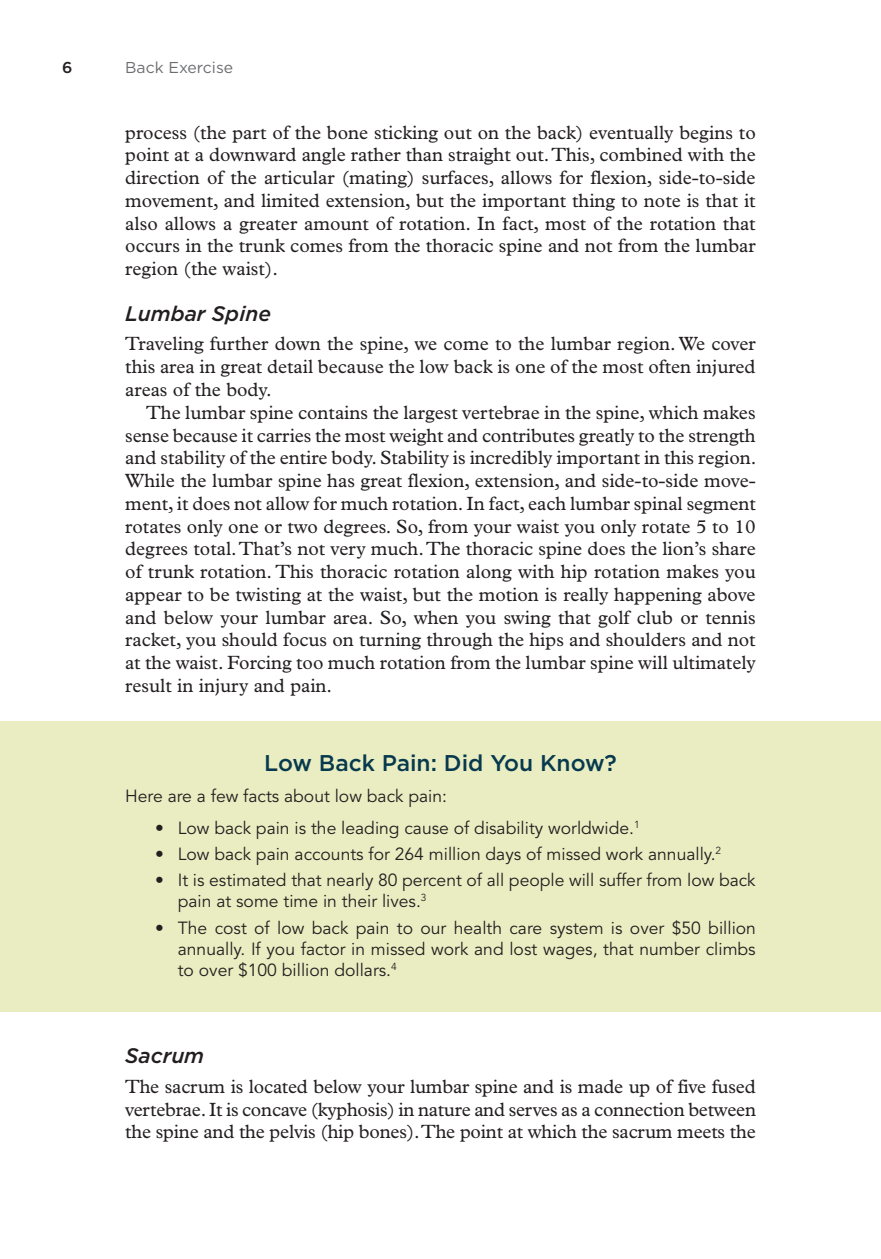
<style>
.page{position:relative;width:881px;height:1259px;background:#fff}
.page>*{position:absolute;margin:0;border:0;box-sizing:border-box;transform-origin:0 0}
.t1{font:500 22.75px "Gotham";color:#07394e}
.t2{font:italic 500 21px "Gotham";color:#231f20}
.t3{font:19.25px/22.8px "Plantin Std";color:#231f20;text-align:justify}
.t4{font:17.5px/21px "Avenir LT Std";color:#231f20}
.t5{font:15.75px "Gotham";color:#6c6d70}
.t6{font:500 15.75px "Gotham";color:#231f20}
</style>
<div class="page">
<div style="left:0;top:721px;width:880px;height:85px;background:#eaedc1"></div>
<div style="left:0;top:768px;width:880px;height:59px;background:#eaedc1"></div>
<div style="left:0;top:810px;width:880px;height:59px;background:#eaedc1"></div>
<div style="left:0;top:862px;width:880px;height:81px;background:#eaedc1"></div>
<div style="left:0;top:909px;width:880px;height:102px;background:#eaedc1"></div>
<p class="t6" style="left:62px;top:57px;width:12px">6</p>
<p class="t5" style="left:125px;top:57px;width:109px">Back Exercise</p>
<p class="t3" style="left:125px;top:121px;width:632px">process (the part of the bone sticking out on the back) eventually begins to point at a downward angle rather than straight out. This, combined with the direction of the articular (mating) surfaces, allows for flexion, side-to-side movement, and limited extension, but the important thing to note is that it also allows a greater amount of rotation. In fact, most of the rotation that occurs in the trunk comes from the thoracic spine and not from the lumbar region (the waist).</p>
<p class="t2" style="left:125px;top:299px;width:147px">Lumbar Spine</p>
<p class="t3" style="left:125px;top:333px;width:631px">Traveling further down the spine, we come to the lumbar region. We cover this area in great detail because the low back is one of the most often injured areas of the body.</p>
<p class="t3" style="left:125px;top:401px;width:632px;text-indent:21px">The lumbar spine contains the largest vertebrae in the spine, which makes sense because it carries the most weight and contributes greatly to the strength and stability of the entire body. Stability is incredibly important in this region.<br>While the lumbar spine has great flexion, extension, and side-to-side move&shy;ment, it does not allow for much rotation. In fact, each lumbar spinal segment rotates only one or two degrees. So, from your waist you only rotate 5 to 10 degrees total. That’s not very much. The thoracic spine does the lion’s share of trunk rotation. This thoracic rotation along with hip rotation makes you appear to be twisting at the waist, but the motion is really happening above and below your lumbar area. So, when you swing that golf club or tennis racket, you should focus on turning through the hips and shoulders and not at the waist. Forcing too much rotation from the lumbar spine will ultimately result in injury and pain.</p>
<p class="t1" style="left:264px;top:747px;width:354px">Low Back Pain: Did You Know?</p>
<p class="t4" style="left:125px;top:786px;width:323px">Here are a few facts about low back pain:</p>
<p class="t4" style="left:155px;top:817px;width:486px">• Low back pain is the leading cause of disability worldwide.<sup>1</sup></p>
<p class="t4" style="left:155px;top:844px;width:567px">• Low back pain accounts for 264 million days of missed work annually.<sup>2</sup></p>
<p class="t4" style="left:178px;top:870px;width:579px;text-indent:-23px">• It is estimated that nearly 80 percent of all people will suffer from low back pain at some time in their lives.<sup>3</sup></p>
<p class="t4" style="left:178px;top:917px;width:579px;text-align:justify;text-indent:-23px">• The cost of low back pain to our health care system is over $50 billion annually. If you factor in missed work and lost wages, that number climbs to over $100 billion dollars.<sup>4</sup></p>
<p class="t2" style="left:125px;top:1041px;width:80px">Sacrum</p>
<p class="t3" style="left:125px;top:1075px;width:632px">The sacrum is located below your lumbar spine and is made up of five fused vertebrae. It is concave (kyphosis) in nature and serves as a connection between the spine and the pelvis (hip bones). The point at which the sacrum meets the</p>
</div>
